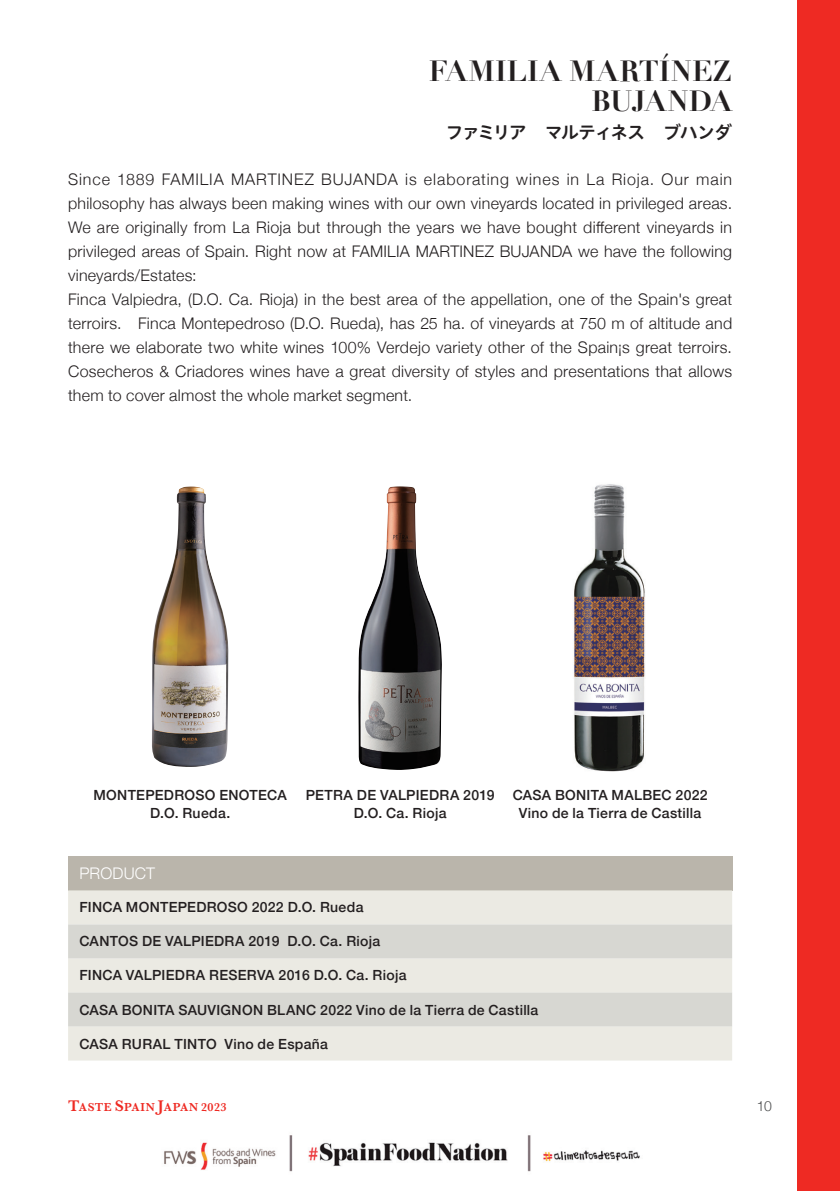
<style>
.page{position:relative;width:840px;height:1191px;background:#fff}
.page>*{position:absolute;margin:0;border:0;box-sizing:border-box;transform-origin:0 0}
.t1{font:700 28.4px "Didot";color:#231f20}
.t2{font:700 28.4px "Didot";letter-spacing:-.035em;color:#231f20}
.t3{font:18px "Hiragino UD Sans Std W6";letter-spacing:-.095em;color:#231f20}
.t4{font:300 16px/24px "Helvetica Neue";letter-spacing:.015em;color:#231f20;text-align:justify}
.t5{font:300 16px "Helvetica Neue";letter-spacing:.01em;color:#fff}
.t6{font:500 14px "Helvetica Neue";letter-spacing:.02em;color:#231f20}
.t7{font:300 14px "Helvetica Neue";color:#4b4c4d}
.t8{font:600 12px "Baskerville";letter-spacing:.035em;color:#ee2a23}
.s1{font-size:16px}
</style>
<div class="page">
<img style="left:164px;top:1135px;width:476px;height:37px">
<div style="left:797px;top:0;width:42px;height:1191px;background:#ee2a23"></div>
<div style="left:68px;top:856px;width:663px;height:34px;background:#bab5ab"></div>
<div style="left:68px;top:890px;width:663px;height:170px;background:#ebeae3"></div>
<svg style="left:68px;top:924px;width:663px;height:102px;background:#ddddd7"></svg>
<img style="left:152px;top:486px;width:77px;height:281px">
<img style="left:358px;top:486px;width:84px;height:284px">
<img style="left:573px;top:484px;width:72px;height:288px">
<p class="t1" style="left:429px;top:53px;width:304px">FAMILIA MARTÍNEZ</p>
<p class="t2" style="left:591px;top:83px;width:142px">BUJANDA</p>
<p class="t3" style="left:445px;top:118px;width:288px">ファミリア　マルティネス　ブハンダ</p>
<p class="t4" style="left:68px;top:166px;width:665px">Since 1889 FAMILIA MARTINEZ BUJANDA is elaborating wines in La Rioja. Our main philosophy has always been making wines with our own vineyards located in privileged areas.<br>We are originally from La Rioja but through the years we have bought different vineyards in privileged areas of Spain. Right now at FAMILIA MARTINEZ BUJANDA we have the following vineyards/Estates:</p>
<p class="t4" style="left:68px;top:286px;width:665px">Finca Valpiedra, (D.O. Ca. Rioja) in the best area of the appellation, one of the Spain's great terroirs. Finca Montepedroso (D.O. Rueda), has 25 ha. of vineyards at 750 m of altitude and there we elaborate two white wines 100% Verdejo variety other of the Spain¡s great terroirs.<br>Cosecheros &amp; Criadores wines have a great diversity of styles and presentations that allows them to cover almost the whole market segment.</p>
<p class="t6" style="left:93px;top:784px;width:194px">MONTEPEDROSO ENOTECA</p>
<p class="t6" style="left:150px;top:802px;width:82px">D.O. Rueda.</p>
<p class="t6" style="left:305px;top:784px;width:190px">PETRA DE VALPIEDRA 2019</p>
<p class="t6" style="left:353px;top:802px;width:94px">D.O. Ca. Rioja</p>
<p class="t6" style="left:512px;top:784px;width:196px">CASA BONITA MALBEC 2022</p>
<p class="t6" style="left:518px;top:802px;width:184px">Vino de la Tierra de Castilla</p>
<p class="t5" style="left:79px;top:860px;width:77px">PRODUCT</p>
<p class="t6" style="left:79px;top:896px;width:285px">FINCA MONTEPEDROSO 2022 D.O. Rueda</p>
<p class="t6" style="left:79px;top:930px;width:302px">CANTOS DE VALPIEDRA 2019 D.O. Ca. Rioja</p>
<p class="t6" style="left:79px;top:964px;width:328px">FINCA VALPIEDRA RESERVA 2016 D.O. Ca. Rioja</p>
<p class="t6" style="left:79px;top:998px;width:460px">CASA BONITA SAUVIGNON BLANC 2022 Vino de la Tierra de Castilla</p>
<p class="t6" style="left:79px;top:1032px;width:250px">CASA RURAL TINTO Vino de España</p>
<p class="t8" style="left:68px;top:1099px;width:160px"><span class="s1">T</span>ASTE <span class="s1">S</span>PAIN <span class="s1">J</span>APAN 2023</p>
<p class="t7" style="left:756px;top:1094px;width:17px">10</p>
</div>
